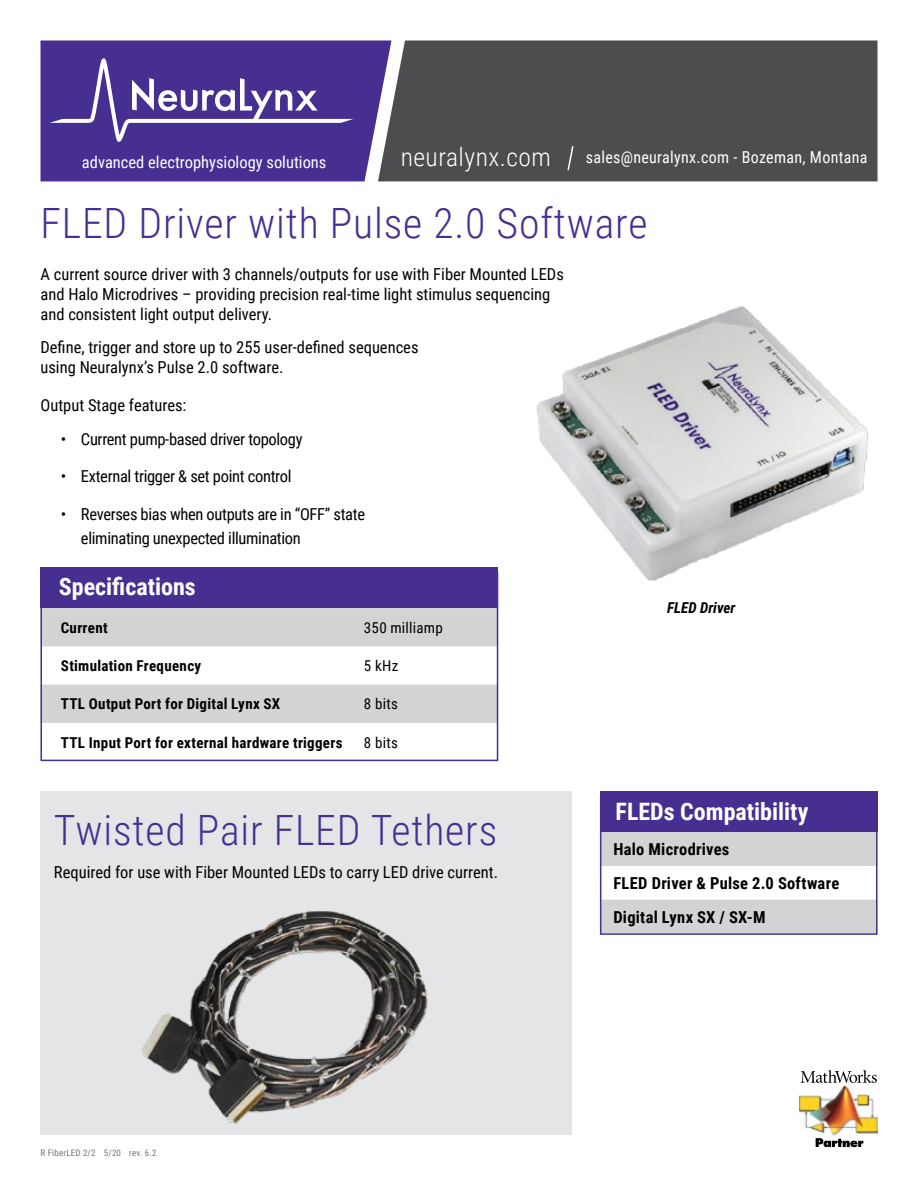
<style>
.page{position:relative;width:918px;height:1188px;background:#fff}
.page>*{position:absolute;margin:0;border:0;box-sizing:border-box;transform-origin:0 0}
.t1{font:300 41.7px "Roboto Condensed";letter-spacing:.02em;color:#472f92}
.t2{font:300 25.5px "Roboto Condensed";letter-spacing:.02em;color:#fff}
.t3{font:700 24px "Roboto Condensed";color:#fff}
.t4{font:16.5px/19.8px "Roboto Condensed";color:#000}
.t5{font:16.5px/24px "Roboto Condensed";letter-spacing:-.02em;color:#000}
.t6{font:700 16.5px/33.8px "Roboto Condensed";letter-spacing:.015em;color:#000}
.t7{font:16.5px "Roboto Condensed";letter-spacing:.02em;color:#fff}
.t8{font:16.5px "Roboto Condensed";color:#fff}
.t9{font:700 15px "Roboto Condensed";letter-spacing:.02em;color:#000}
.t10{font:15px "Roboto Condensed";letter-spacing:.015em;color:#000}
.t11{font:italic 700 15px "Roboto Condensed";color:#000}
.t12{font:9px "Roboto Condensed";letter-spacing:.02em;color:#757779}
</style>
<div class="page">
<div style="left:40px;top:792px;width:532px;height:343px;background:#e4e5e6"></div>
<div style="left:40px;top:40px;width:338px;height:141px;background:#472f92"></div>
<svg style="left:43px;top:608px;width:452px;height:115px;fill:#d1d3d4"></svg>
<div style="left:40px;top:572px;width:458px;height:189px;border:2px solid #472f92"></div>
<div style="left:40px;top:568px;width:458px;height:40px;background:#472f92"></div>
<svg style="left:47px;top:58px;width:313px;height:84px;background:#604ba0"></svg>
<img style="left:119px;top:885px;width:327px;height:250px">
<img style="left:536px;top:305px;width:333px;height:276px">
<img style="left:800px;top:1086px;width:77px;height:49px">
<svg style="left:816px;top:1138px;width:47px;height:9px"></svg>
<svg style="left:801px;top:1070px;width:76px;height:13px"></svg>
<svg style="left:603px;top:832px;width:272px;height:100px"></svg>
<div style="left:600px;top:796px;width:278px;height:139px;border:2px solid #472f92"></div>
<div style="left:600px;top:792px;width:278px;height:40px;background:#472f92"></div>
<div style="left:378px;top:40px;width:500px;height:141px;background:#4d4d4f"></div>
<svg style="left:566px;top:144px;width:9px;height:28px"></svg>
<h2 class="t2" style="left:401px;top:139px;width:152px">neuralynx.com</h2>
<p class="t7" style="left:586px;top:145px;width:283px">sales@neuralynx.com - Bozeman, Montana</p>
<p class="t8" style="left:82px;top:151px;width:246px">advanced electrophysiology solutions</p>
<h1 class="t1" style="left:40px;top:194px;width:609px">FLED Driver with Pulse 2.0 Software</h1>
<p class="t4" style="left:40px;top:264px;width:525px">A current source driver with 3 channels/outputs for use with Fiber Mounted LEDs and Halo Microdrives – providing precision real-time light stimulus sequencing and consistent light output delivery.</p>
<p class="t4" style="left:40px;top:337px;width:380px">Define, trigger and store up to 255 user-defined sequences using Neuralynx’s Pulse 2.0 software.</p>
<p class="t4" style="left:40px;top:395px;width:147px">Output Stage features:</p>
<p class="t5" style="left:61px;top:427px;width:243px">• Current pump-based driver topology</p>
<p class="t5" style="left:61px;top:464px;width:232px">• External trigger &amp; set point control</p>
<p class="t5" style="left:81px;top:502px;width:286px;text-indent:-20px">• Reverses bias when outputs are in “OFF” state eliminating unexpected illumination</p>
<h3 class="t3" style="left:59px;top:569px;width:138px">Specifications</h3>
<p class="t9" style="left:61px;top:617px;width:48px">Current</p>
<p class="t10" style="left:364px;top:617px;width:80px">350 milliamp</p>
<p class="t9" style="left:61px;top:655px;width:142px">Stimulation Frequency</p>
<p class="t10" style="left:364px;top:655px;width:36px">5 kHz</p>
<p class="t9" style="left:61px;top:694px;width:221px">TTL Output Port for Digital Lynx SX</p>
<p class="t10" style="left:364px;top:694px;width:36px">8 bits</p>
<p class="t9" style="left:61px;top:732px;width:283px">TTL Input Port for external hardware triggers</p>
<p class="t10" style="left:364px;top:732px;width:36px">8 bits</p>
<h1 class="t1" style="left:54px;top:801px;width:445px">Twisted Pair FLED Tethers</h1>
<p class="t4" style="left:54px;top:862px;width:446px">Required for use with Fiber Mounted LEDs to carry LED drive current.</p>
<p class="t12" style="left:40px;top:1147px;width:117px">R FiberLED 2/2 5/20 rev. 6.2</p>
<p class="t11" style="left:667px;top:597px;width:70px">FLED Driver</p>
<h3 class="t3" style="left:616px;top:795px;width:194px">FLEDs Compatibility</h3>
<p class="t6" style="left:613px;top:832px;width:227px">Halo Microdrives<br>FLED Driver &amp; Pulse 2.0 Software<br>Digital Lynx SX / SX-M</p>
</div>
